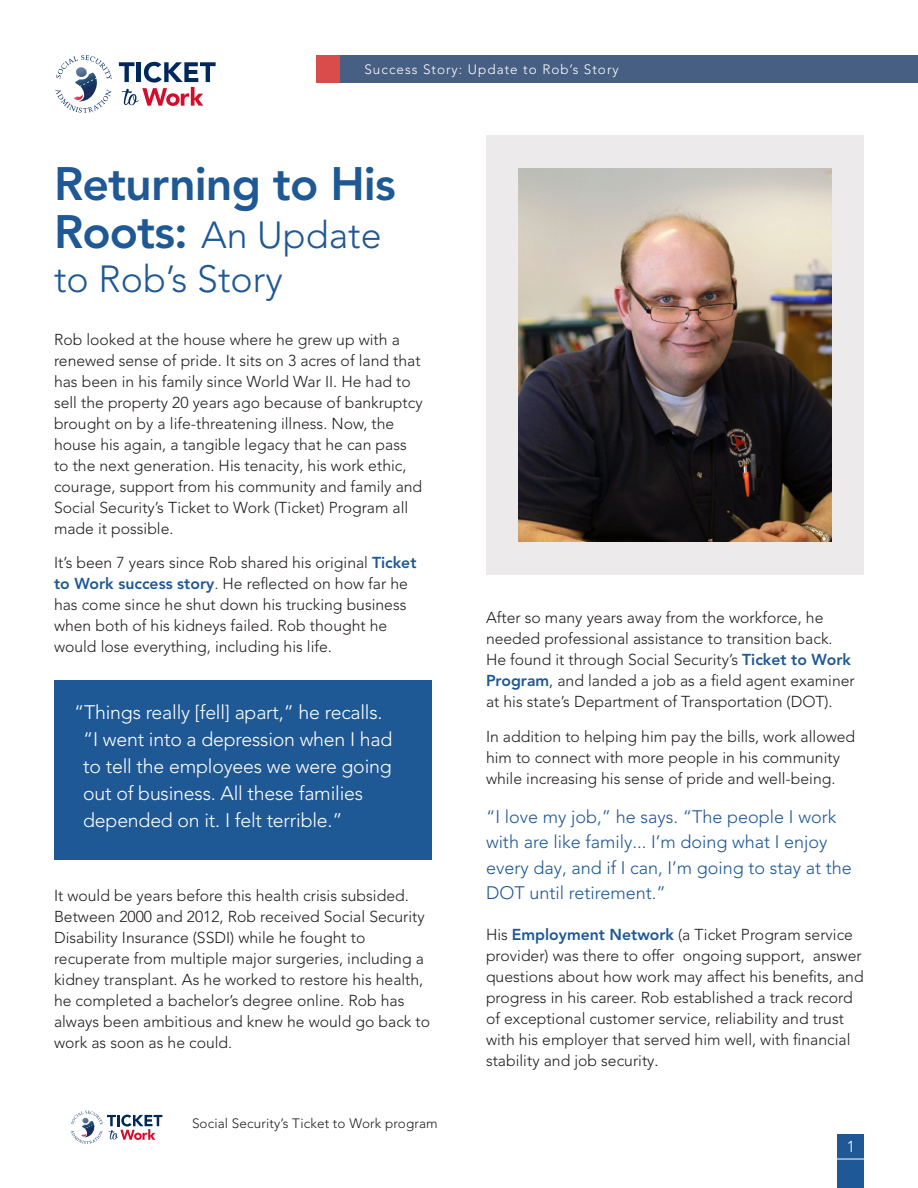
<style>
.page{position:relative;width:918px;height:1188px;background:#fff}
.page>*{position:absolute;margin:0;border:0;box-sizing:border-box;transform-origin:0 0}
.t1{font:800 46.5px "Avenir LT Pro";letter-spacing:-.02em;color:#1e5895}
.t2{font:300 37.5px/43.5px "Avenir LT Pro";color:#1e5895}
.P___quote{font:300 19.5px/27px "Avenir LT Pro";letter-spacing:-.01em;color:#fff}
.t3{font:300 18px/25.5px "Avenir LT Pro";color:#1e5895}
.t4{font:300 15.75px/21px "Avenir LT Pro";color:#231f20}
.t5{font:300 15.75px "Avenir LT Pro";color:#fff}
.t6{font:300 13.5px "Avenir LT Pro";letter-spacing:.01em;color:#231f20}
.t7{font:300 13.5px "Avenir LT Pro";letter-spacing:.075em;color:#fff}
.s1{font-weight:800;font-size:46.5px}
.s2{font-weight:800;color:#1e5895}
</style>
<div class="page">
<div style="left:837px;top:1134px;width:27px;height:54px;background:#1e5895"></div>
<hr style="left:832px;top:1159px;width:38px;height:1px;background:#fff">
<svg style="left:71px;top:1111px;width:91px;height:33px"></svg>
<img style="left:82px;top:1121px;width:13px;height:16px">
<div style="left:486px;top:136px;width:378px;height:439px;background:#eceaea"></div>
<div style="left:54px;top:680px;width:378px;height:179px;background:#1e5895"></div>
<img style="left:518px;top:169px;width:314px;height:373px">
<svg style="left:119px;top:62px;width:97px;height:44px"></svg>
<svg style="left:55px;top:90px;width:56px;height:23px"></svg>
<svg style="left:56px;top:55px;width:56px;height:24px"></svg>
<img style="left:75px;top:73px;width:22px;height:28px">
<div style="left:340px;top:56px;width:578px;height:27px;background:#465f82"></div>
<div style="left:317px;top:56px;width:23px;height:27px;background:#da4c4c"></div>
<h2 class="t7" style="left:364px;top:61px;width:256px">Success Story: Update to Rob’s Story</h2>
<h1 class="t1" style="left:54px;top:157px;width:343px">Returning to His</h1>
<h1 class="t2" style="left:54px;top:214px;width:329px"><span class="s1">Roots:</span> An Update to Rob’s Story</h1>
<p class="t4" style="left:54px;top:329px;width:370px">Rob looked at the house where he grew up with a renewed sense of pride. It sits on 3 acres of land that has been in his family since World War II. He had to sell the property 20 years ago because of bankruptcy brought on by a life-threatening illness. Now, the house his again, a tangible legacy that he can pass to the next generation. His tenacity, his work ethic, courage, support from his community and family and Social Security’s Ticket to Work (Ticket) Program all made it possible.</p>
<p class="t4" style="left:54px;top:552px;width:364px">It’s been 7 years since Rob shared his original <span class="s2">Ticket to Work success story</span>. He reflected on how far he has come since he shut down his trucking business when both of his kidneys failed. Rob thought he would lose everything, including his life.</p>
<p class="P___quote" style="left:83px;top:699px;width:311px;text-indent:-9px">“Things really [fell] apart,” he recalls. “I went into a depression when I had to tell the employees we were going out of business. All these families depended on it. I felt terrible.”</p>
<p class="t4" style="left:54px;top:885px;width:378px">It would be years before this health crisis subsided.<br>Between 2000 and 2012, Rob received Social Security Disability Insurance (SSDI) while he fought to recuperate from multiple major surgeries, including a kidney transplant. As he worked to restore his health, he completed a bachelor’s degree online. Rob has always been ambitious and knew he would go back to work as soon as he could.</p>
<p class="t6" style="left:192px;top:1115px;width:247px">Social Security’s Ticket to Work program</p>
<p class="t4" style="left:486px;top:607px;width:370px">After so many years away from the workforce, he needed professional assistance to transition back.<br>He found it through Social Security’s <span class="s2">Ticket to Work Program</span>, and landed a job as a field agent examiner at his state’s Department of Transportation (DOT).</p>
<p class="t4" style="left:486px;top:726px;width:371px">In addition to helping him pay the bills, work allowed him to connect with more people in his community while increasing his sense of pride and well-being.</p>
<p class="t3" style="left:486px;top:804px;width:367px">“I love my job,” he says. “The people I work with are like family... I’m doing what I enjoy every day, and if I can, I’m going to stay at the DOT until retirement.”</p>
<p class="t4" style="left:486px;top:924px;width:379px">His <span class="s2">Employment Network</span> (a Ticket Program service provider) was there to offer ongoing support, answer questions about how work may affect his benefits, and progress in his career. Rob established a track record of exceptional customer service, reliability and trust with his employer that served him well, with financial stability and job security.</p>
<p class="t5" style="left:847px;top:1137px;width:10px">1</p>
</div>
